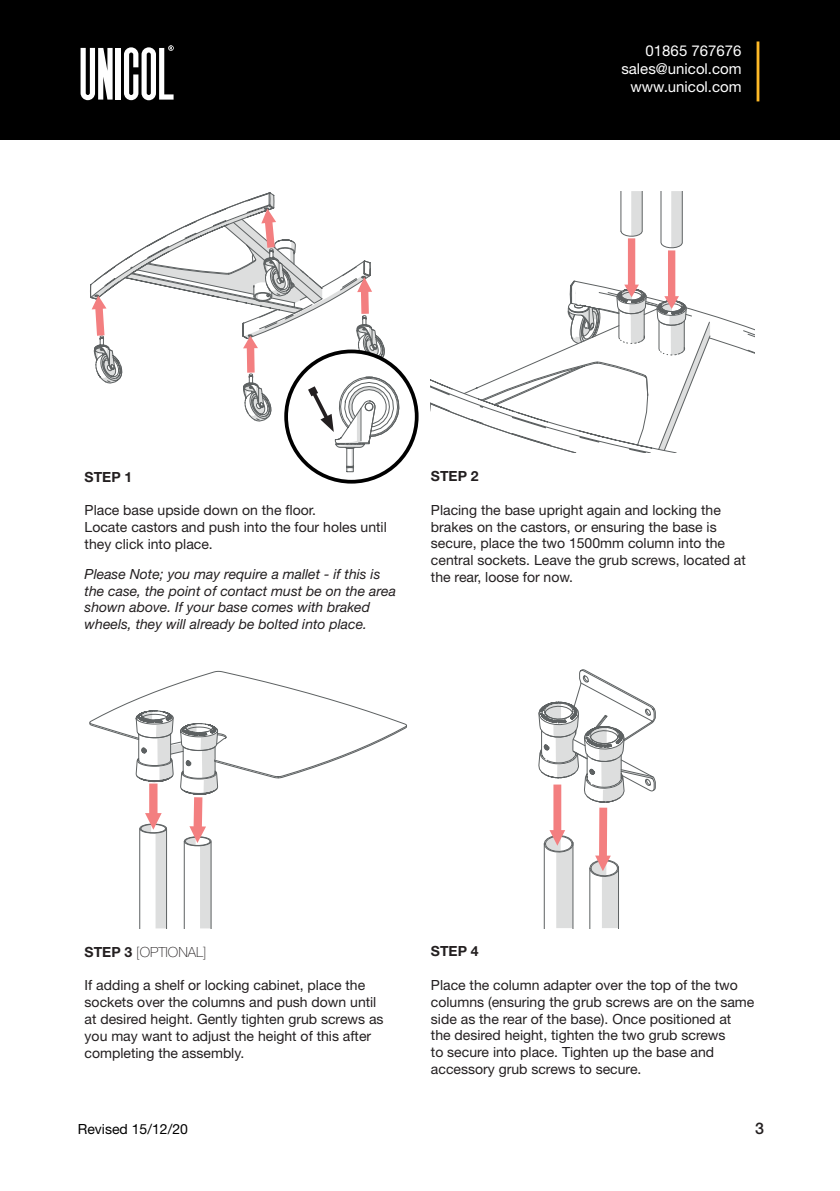
<style>
.page{position:relative;width:840px;height:1191px;background:#fff}
.page>*{position:absolute;margin:0;border:0;box-sizing:border-box;transform-origin:0 0}
.t1{font:500 16px "Helvetica Neue";color:#231f20}
.t2{font:15px/18px "Helvetica Neue";color:#fff;text-align:right}
.t3{font:14px/16.8px "Helvetica Neue";color:#231f20}
.t4{font:italic 14px/16.8px "Helvetica Neue";color:#231f20}
.t5{font:14px "Helvetica Neue";color:#000}
.t6{font:700 14px "Helvetica Neue";color:#231f20}
.t7{font:100 14px "Helvetica Neue";color:#231f20}
.s1{font-weight:700}
</style>
<div class="page">
<div style="left:0;top:0;width:839px;height:140px;background:#000"></div>
<svg style="left:124px;top:45px;width:49px;height:55px"></svg>
<div style="left:116px;top:48px;width:5px;height:52px;background:#fff"></div>
<svg style="left:80px;top:48px;width:32px;height:52px"></svg>
<hr style="left:756px;top:41px;width:3px;height:60px;background:#fdb927">
<svg style="left:89px;top:671px;width:318px;height:257px"></svg>
<svg style="left:538px;top:669px;width:117px;height:259px"></svg>
<svg style="left:286px;top:351px;width:130px;height:131px"></svg>
<svg style="left:90px;top:192px;width:309px;height:280px"></svg>
<svg style="left:430px;top:191px;width:324px;height:262px"></svg>
<p class="t2" style="left:621px;top:42px;width:122px">01865 767676 sales@unicol.com www.unicol.com</p>
<p class="t6" style="left:85px;top:468px;width:49px">STEP 1</p>
<p class="t3" style="left:85px;top:502px;width:303px">Place base upside down on the floor.<br>Locate castors and push into the four holes until they click into place.</p>
<p class="t4" style="left:85px;top:565px;width:313px">Please Note; you may require a mallet - if this is the case, the point of contact must be on the area shown above. If your base comes with braked wheels, they will already be bolted into place.</p>
<p class="t6" style="left:430px;top:467px;width:49px">STEP 2</p>
<p class="t3" style="left:430px;top:501px;width:316px">Placing the base upright again and locking the brakes on the castors, or ensuring the base is secure, place the two 1500mm column into the central sockets. Leave the grub screws, located at the rear, loose for now.</p>
<p class="t7" style="left:85px;top:943px;width:123px"><span class="s1">STEP 3</span> [OPTIONAL]</p>
<p class="t3" style="left:85px;top:977px;width:300px">If adding a shelf or locking cabinet, place the sockets over the columns and push down until at desired height. Gently tighten grub screws as you may want to adjust the height of this after completing the assembly.</p>
<p class="t6" style="left:430px;top:942px;width:49px">STEP 4</p>
<p class="t3" style="left:430px;top:976px;width:325px">Place the column adapter over the top of the two columns (ensuring the grub screws are on the same side as the rear of the base). Once positioned at the desired height, tighten the two grub screws<br>to secure into place. Tighten up the base and accessory grub screws to secure.</p>
<p class="t5" style="left:78px;top:1120px;width:111px">Revised 15/12/20</p>
<p class="t1" style="left:754px;top:1118px;width:10px">3</p>
</div>
